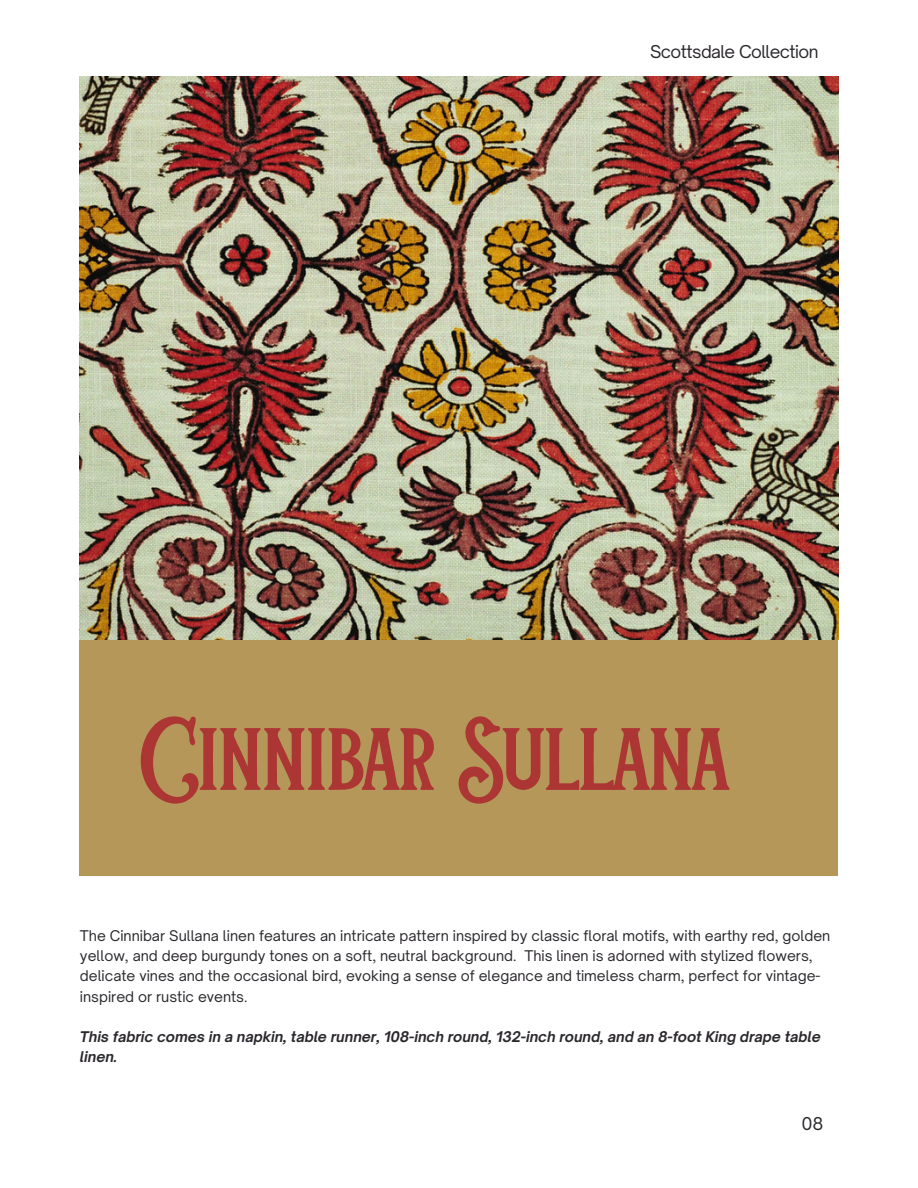
<style>
.page{position:relative;width:918px;height:1188px;background:#fff}
.page>*{position:absolute;margin:0;border:0;box-sizing:border-box;transform-origin:0 0}
.t1{font:117.45px "Silver Stone";letter-spacing:-.03em;color:#ab3633}
.t2{font:16.95px "Open Sauce One";letter-spacing:-.03em;color:#2b282d}
.t3{font:14.1px/20.2px "Open Sauce One";color:#2b282d}
.t4{font:italic 700 14.1px/20.2px "Open Sauce One";color:#2b282d}
</style>
<div class="page">
<div style="left:80px;top:640px;width:758px;height:236px;background:#b6975a"></div>
<img style="left:80px;top:76px;width:758px;height:564px">
<h3 class="t2" style="left:650px;top:41px;width:170px">Scottsdale Collection</h3>
<p class="t1" style="left:140px;top:686px;width:592px">Cinnibar Sullana</p>
<p class="t3" style="left:80px;top:925px;width:752px">The Cinnibar Sullana linen features an intricate pattern inspired by classic floral motifs, with earthy red, golden yellow, and deep burgundy tones on a soft, neutral background. This linen is adorned with stylized flowers, delicate vines and the occasional bird, evoking a sense of elegance and timeless charm, perfect for vintage&shy;inspired or rustic events.</p>
<h1 class="t4" style="left:80px;top:1027px;width:742px">This fabric comes in a napkin, table runner, 108-inch round, 132-inch round, and an 8-foot King drape table linen.</h1>
<p class="t2" style="left:801px;top:1113px;width:24px">08</p>
</div>
